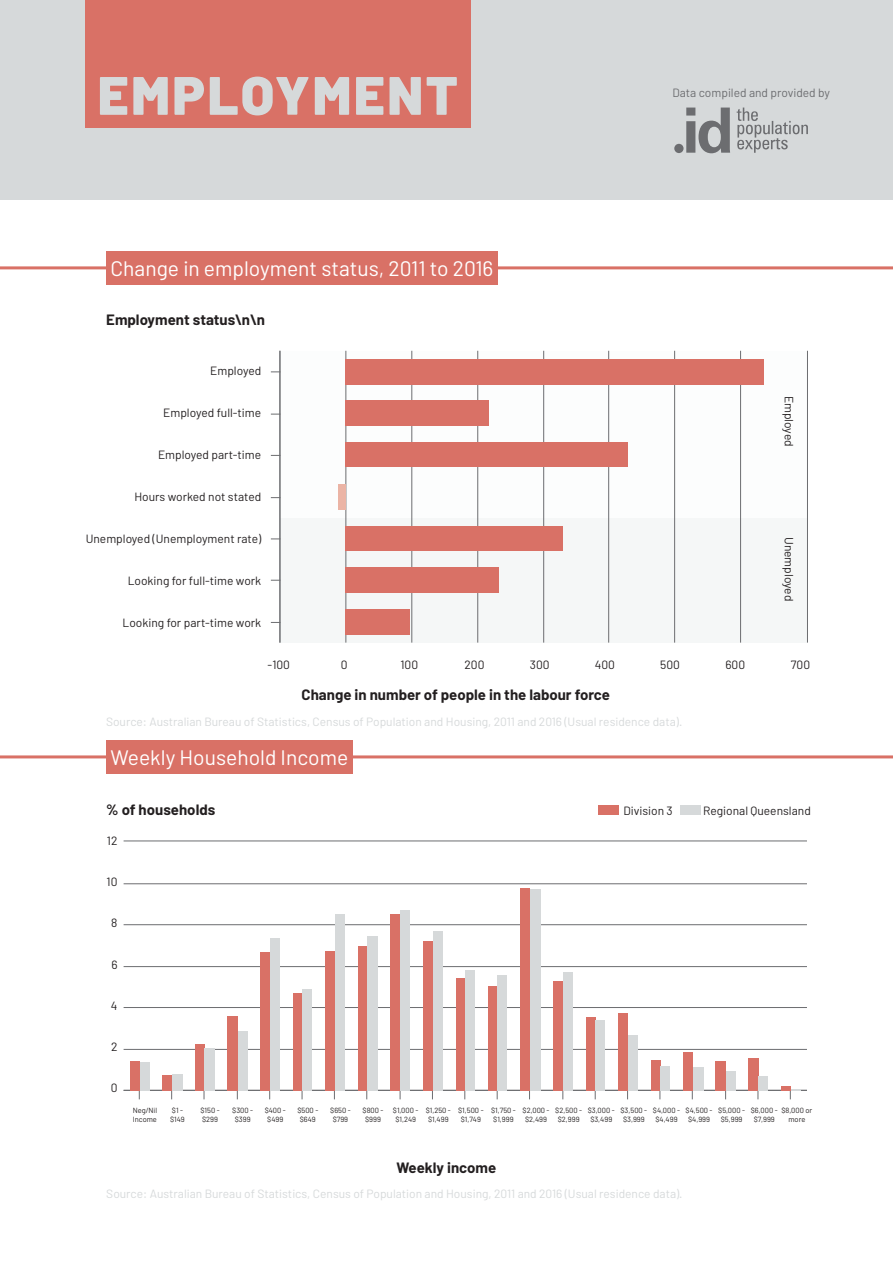
<style>
.page{position:relative;width:893px;height:1263px;background:#fff}
.page>*{position:absolute;margin:0;border:0;box-sizing:border-box;transform-origin:0 0}
.Section_Heading{font:900 54px "Barlow";letter-spacing:.05em;color:#d6d9da}
.Orange_Sub{font:21px "Barlow";color:#fff}
.Axis_Headings{font:700 15px "Barlow";color:#231f20}
.t1{font:12px "Barlow";color:#231f20}
.t2{font:12px "Barlow";color:#d6d9da}
.t3{font:12px "Barlow";color:#6c6d70}
.t4{font:7.5px/9px "Barlow";color:#231f20;text-align:center}
</style>
<div class="page">
<div style="left:106px;top:251px;width:392px;height:34px;background:#d97166"></div>
<hr style="left:0;top:266px;width:893px;height:3px;background:#d97166">
<div style="left:0;top:0;width:893px;height:200px;background:#d6d9da"></div>
<svg style="left:686px;top:108px;width:44px;height:45px"></svg>
<div style="left:674px;top:144px;width:9px;height:9px;background:#6c6d70;border-radius:50%"></div>
<svg style="left:737px;top:108px;width:71px;height:45px"></svg>
<div style="left:85px;top:0;width:386px;height:128px;background:#d97166"></div>
<div style="left:106px;top:740px;width:246px;height:34px;background:#d97166"></div>
<hr style="left:0;top:755px;width:893px;height:3px;background:#d97166">
<div style="left:280px;top:518px;width:527px;height:125px;background:#f5f7f7"></div>
<div style="left:598px;top:804px;width:21px;height:10px;background:#d97166"></div>
<div style="left:680px;top:804px;width:21px;height:10px;background:#d6d9da"></div>
<hr style="left:124px;top:1049px;width:683px;height:1px;background:#6c6d70">
<hr style="left:124px;top:1007px;width:683px;height:1px;background:#6c6d70">
<hr style="left:124px;top:966px;width:683px;height:1px;background:#6c6d70">
<hr style="left:124px;top:924px;width:683px;height:1px;background:#6c6d70">
<hr style="left:124px;top:883px;width:683px;height:1px;background:#6c6d70">
<hr style="left:124px;top:840px;width:683px;height:1px;background:#6c6d70">
<hr style="left:124px;top:1090px;width:683px;height:1px;background:#6c6d70">
<div style="left:130px;top:1061px;width:10px;height:30px;background:#d97166"></div>
<div style="left:163px;top:1075px;width:9px;height:16px;background:#d97166"></div>
<div style="left:195px;top:1044px;width:9px;height:47px;background:#d97166"></div>
<div style="left:227px;top:1016px;width:11px;height:75px;background:#d97166"></div>
<div style="left:261px;top:952px;width:9px;height:139px;background:#d97166"></div>
<div style="left:293px;top:994px;width:10px;height:97px;background:#d97166"></div>
<div style="left:325px;top:951px;width:10px;height:140px;background:#d97166"></div>
<div style="left:358px;top:946px;width:9px;height:145px;background:#d97166"></div>
<div style="left:390px;top:915px;width:11px;height:176px;background:#d97166"></div>
<div style="left:423px;top:941px;width:10px;height:150px;background:#d97166"></div>
<div style="left:456px;top:978px;width:9px;height:113px;background:#d97166"></div>
<div style="left:488px;top:986px;width:10px;height:105px;background:#d97166"></div>
<div style="left:520px;top:888px;width:10px;height:203px;background:#d97166"></div>
<div style="left:553px;top:981px;width:10px;height:110px;background:#d97166"></div>
<div style="left:586px;top:1017px;width:10px;height:74px;background:#d97166"></div>
<div style="left:618px;top:1014px;width:10px;height:77px;background:#d97166"></div>
<div style="left:651px;top:1060px;width:9px;height:31px;background:#d97166"></div>
<div style="left:683px;top:1053px;width:10px;height:38px;background:#d97166"></div>
<div style="left:716px;top:1061px;width:10px;height:30px;background:#d97166"></div>
<div style="left:748px;top:1058px;width:10px;height:33px;background:#d97166"></div>
<div style="left:781px;top:1086px;width:10px;height:5px;background:#d97166"></div>
<div style="left:140px;top:1062px;width:9px;height:29px;background:#d6d9da"></div>
<div style="left:172px;top:1074px;width:11px;height:17px;background:#d6d9da"></div>
<div style="left:204px;top:1048px;width:11px;height:43px;background:#d6d9da"></div>
<div style="left:238px;top:1031px;width:9px;height:60px;background:#d6d9da"></div>
<div style="left:270px;top:938px;width:10px;height:153px;background:#d6d9da"></div>
<div style="left:303px;top:989px;width:9px;height:102px;background:#d6d9da"></div>
<div style="left:335px;top:915px;width:9px;height:176px;background:#d6d9da"></div>
<div style="left:367px;top:936px;width:11px;height:155px;background:#d6d9da"></div>
<div style="left:401px;top:910px;width:9px;height:181px;background:#d6d9da"></div>
<div style="left:433px;top:931px;width:9px;height:160px;background:#d6d9da"></div>
<div style="left:465px;top:970px;width:10px;height:121px;background:#d6d9da"></div>
<div style="left:498px;top:976px;width:9px;height:115px;background:#d6d9da"></div>
<div style="left:530px;top:889px;width:10px;height:202px;background:#d6d9da"></div>
<div style="left:563px;top:973px;width:10px;height:118px;background:#d6d9da"></div>
<div style="left:596px;top:1020px;width:9px;height:71px;background:#d6d9da"></div>
<div style="left:628px;top:1035px;width:10px;height:56px;background:#d6d9da"></div>
<div style="left:660px;top:1066px;width:10px;height:25px;background:#d6d9da"></div>
<div style="left:693px;top:1067px;width:10px;height:24px;background:#d6d9da"></div>
<div style="left:726px;top:1072px;width:10px;height:19px;background:#d6d9da"></div>
<div style="left:758px;top:1076px;width:10px;height:15px;background:#d6d9da"></div>
<svg style="left:790px;top:1089px;width:10px;height:10px"></svg>
<hr style="left:345px;top:351px;width:1px;height:292px;background:#6c6d70">
<hr style="left:411px;top:351px;width:1px;height:292px;background:#6c6d70">
<hr style="left:477px;top:351px;width:1px;height:292px;background:#6c6d70">
<hr style="left:543px;top:351px;width:1px;height:292px;background:#6c6d70">
<hr style="left:608px;top:351px;width:1px;height:292px;background:#6c6d70">
<hr style="left:674px;top:351px;width:1px;height:292px;background:#6c6d70">
<hr style="left:740px;top:351px;width:1px;height:292px;background:#6c6d70">
<hr style="left:807px;top:351px;width:1px;height:292px;background:#6c6d70">
<hr style="left:279px;top:351px;width:1px;height:292px;background:#6c6d70">
<div style="left:345px;top:359px;width:419px;height:26px;background:#d97166"></div>
<div style="left:345px;top:400px;width:144px;height:26px;background:#d97166"></div>
<div style="left:345px;top:443px;width:283px;height:24px;background:#d97166"></div>
<div style="left:338px;top:484px;width:7px;height:25px;background:#ebb4a5"></div>
<div style="left:345px;top:526px;width:218px;height:25px;background:#d97166"></div>
<div style="left:345px;top:567px;width:154px;height:26px;background:#d97166"></div>
<div style="left:345px;top:609px;width:64px;height:25px;background:#d97166"></div>
<p class="Section_Heading" style="left:98px;top:62px;width:361px">EMPLOYMENT</p>
<p class="Orange_Sub" style="left:111px;top:256px;width:384px">Change in employment status, 2011 to 2016</p>
<p class="Axis_Headings" style="left:106px;top:310px;width:160px">Employment status\n\n</p>
<p class="t1" style="left:210px;top:364px;width:53px">Employed</p>
<p class="t1" style="left:163px;top:406px;width:100px">Employed full-time</p>
<p class="t1" style="left:158px;top:448px;width:105px">Employed part-time</p>
<p class="t1" style="left:134px;top:489px;width:128px">Hours worked not stated</p>
<p class="t1" style="left:86px;top:531px;width:177px">Unemployed (Unemployment rate)</p>
<p class="t1" style="left:128px;top:573px;width:135px">Looking for full-time work</p>
<p class="t1" style="left:123px;top:615px;width:140px">Looking for part-time work</p>
<p class="t3" style="left:672px;top:85px;width:159px">Data compiled and provided by</p>
<p class="t1" style="left:797px;top:396px;width:53px;rotate:90deg">Employed</p>
<p class="t1" style="left:797px;top:537px;width:66px;rotate:90deg">Unemployed</p>
<p class="t1" style="left:268px;top:657px;width:24px">-100</p>
<p class="t1" style="left:341px;top:657px;width:8px">0</p>
<p class="t1" style="left:400px;top:657px;width:19px">100</p>
<p class="t1" style="left:464px;top:657px;width:21px">200</p>
<p class="t1" style="left:530px;top:657px;width:21px">300</p>
<p class="t1" style="left:595px;top:657px;width:22px">400</p>
<p class="t1" style="left:660px;top:657px;width:21px">500</p>
<p class="t1" style="left:725px;top:657px;width:21px">600</p>
<p class="t1" style="left:791px;top:657px;width:21px">700</p>
<p class="Axis_Headings" style="left:302px;top:685px;width:310px">Change in number of people in the labour force</p>
<p class="t2" style="left:106px;top:715px;width:578px">Source: Australian Bureau of Statistics, Census of Population and Housing, 2011 and 2016 (Usual residence data).</p>
<p class="Orange_Sub" style="left:111px;top:745px;width:239px">Weekly Household Income</p>
<p class="Axis_Headings" style="left:106px;top:800px;width:111px">% of households</p>
<p class="t1" style="left:107px;top:833px;width:12px">12</p>
<p class="t1" style="left:107px;top:874px;width:12px">10</p>
<p class="t1" style="left:111px;top:916px;width:8px">8</p>
<p class="t1" style="left:111px;top:957px;width:8px">6</p>
<p class="t1" style="left:111px;top:998px;width:8px">4</p>
<p class="t1" style="left:111px;top:1039px;width:8px">2</p>
<p class="t1" style="left:111px;top:1081px;width:8px">0</p>
<p class="t1" style="left:623px;top:803px;width:51px">Division 3</p>
<p class="t1" style="left:703px;top:803px;width:109px">Regional Queensland</p>
<p class="t4" style="left:133px;top:1105px;width:26px;text-align:left">Neg/Nil<br>Income</p>
<p class="t4" style="left:170px;top:1105px;width:16px;text-align:left">$1 - $149</p>
<p class="t4" style="left:200px;top:1105px;width:21px;text-align:left">$150 - $299</p>
<p class="t4" style="left:232px;top:1105px;width:22px">$300 - $399</p>
<p class="t4" style="left:265px;top:1105px;width:23px">$400 - $499</p>
<p class="t4" style="left:297px;top:1105px;width:22px">$500 - $649</p>
<p class="t4" style="left:330px;top:1105px;width:22px">$650 - $799</p>
<p class="t4" style="left:363px;top:1105px;width:22px">$800 - $999</p>
<p class="t4" style="left:393px;top:1105px;width:27px">$1,000 - $1,249</p>
<p class="t4" style="left:426px;top:1105px;width:27px">$1,250 - $1,499</p>
<p class="t4" style="left:458px;top:1105px;width:27px">$1,500 - $1,749</p>
<p class="t4" style="left:491px;top:1105px;width:26px;text-align:left">$1,750 - $1,999</p>
<p class="t4" style="left:523px;top:1105px;width:28px">$2,000 - $2,499</p>
<p class="t4" style="left:555px;top:1105px;width:28px">$2,500 - $2,999</p>
<p class="t4" style="left:588px;top:1105px;width:28px">$3,000 - $3,499</p>
<p class="t4" style="left:620px;top:1105px;width:28px">$3,500 - $3,999</p>
<p class="t4" style="left:653px;top:1105px;width:29px">$4,000 - $4,499</p>
<p class="t4" style="left:686px;top:1105px;width:28px">$4,500 - $4,999</p>
<p class="t4" style="left:718px;top:1105px;width:28px">$5,000 - $5,999</p>
<p class="t4" style="left:751px;top:1105px;width:28px">$6,000 - $7,999</p>
<p class="t4" style="left:781px;top:1105px;width:32px">$8,000 or more</p>
<p class="Axis_Headings" style="left:396px;top:1158px;width:101px">Weekly income</p>
<p class="t2" style="left:106px;top:1186px;width:578px">Source: Australian Bureau of Statistics, Census of Population and Housing, 2011 and 2016 (Usual residence data).</p>
</div>
